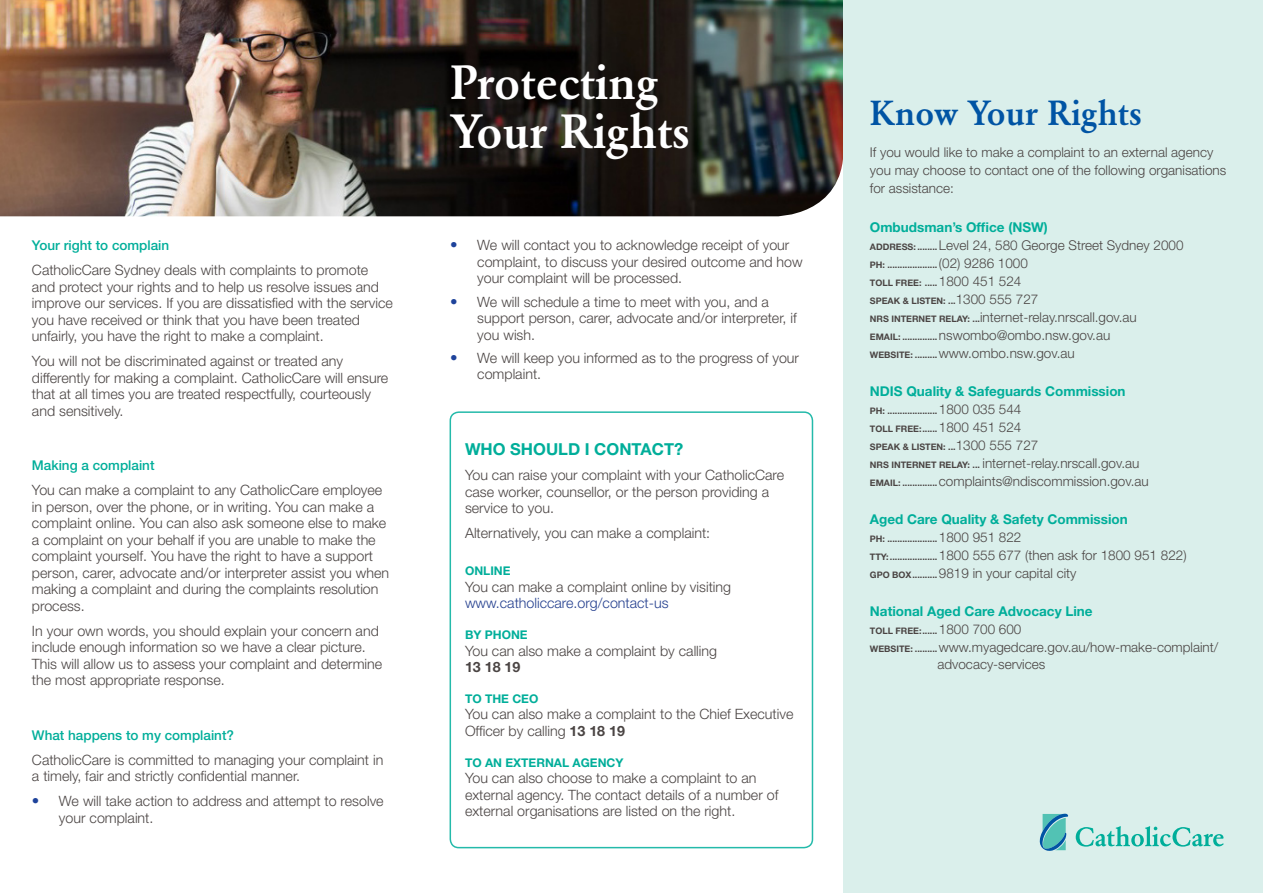
<style>
.page{position:relative;width:1263px;height:893px;background:#fff}
.page>*{position:absolute;margin:0;border:0;box-sizing:border-box;transform-origin:0 0}
.t1{font:500 47.4px/48.9px "Garamond BE";color:#fff}
.t2{font:500 34.5px "Garamond BE";color:#0054a4}
.t3{font:700 16.5px "Helvetica Neue LT Std";color:#00ae9a}
.t4{font:300 14.25px/16.5px "Helvetica Neue LT Std";color:#4a4443}
.t5{font:300 14.25px "Helvetica Neue LT Std";color:#25408f}
.t6{font:700 14.25px "Helvetica Neue LT Std";color:#4a4443}
.t7{font:300 13.5px/18px "Helvetica Neue LT Std";color:#4a4443}
.t8{font:700 13.5px "Helvetica Neue LT Std";color:#00ae9a}
.t9{font:500 13.5px "Helvetica Neue LT Std";color:#00ae9a}
.t10{font:700 12px "Helvetica Neue LT Std";color:#00ae9a}
.t11{font:700 9px/18px "Helvetica Neue LT Std";color:#4a4443}
.s1{font-size:15px;color:#1e439b}
.s2{font-weight:700}
.s3{font-weight:700;color:#00ae9a}
.s4{font-weight:700;font-size:9px}
.s5{font-weight:300;font-size:13.5px}
</style>
<div class="page">
<img style="left:0;top:0;width:843px;height:216px">
<div style="left:843px;top:0;width:420px;height:893px;background:#daefeb"></div>
<div style="left:450px;top:411px;width:363px;height:437px;border:2px solid #24baaa;border-radius:9px"></div>
<svg style="left:1039px;top:814px;width:29px;height:37px"></svg>
<svg style="left:1076px;top:826px;width:148px;height:21px"></svg>
<p class="t9" style="left:32px;top:237px;width:139px">Your right to complain</p>
<p class="t4" style="left:32px;top:262px;width:362px">CatholicCare Sydney deals with complaints to promote and protect your rights and to help us resolve issues and improve our services. If you are dissatisfied with the service you have received or think that you have been treated unfairly, you have the right to make a complaint.</p>
<p class="t4" style="left:32px;top:353px;width:358px">You will not be discriminated against or treated any differently for making a complaint. CatholicCare will ensure that at all times you are treated respectfully, courteously and sensitively.</p>
<p class="t9" style="left:32px;top:457px;width:124px">Making a complaint</p>
<p class="t4" style="left:32px;top:482px;width:359px">You can make a complaint to any CatholicCare employee in person, over the phone, or in writing. You can make a complaint online. You can also ask someone else to make a complaint on your behalf if you are unable to make the complaint yourself. You have the right to have a support person, carer, advocate and/or interpreter assist you when making a complaint and during the complaints resolution process.</p>
<p class="t4" style="left:32px;top:622px;width:352px">In your own words, you should explain your concern and include enough information so we have a clear picture.<br>This will allow us to assess your complaint and determine the most appropriate response.</p>
<p class="t9" style="left:32px;top:727px;width:204px">What happens to my complaint?</p>
<p class="t4" style="left:32px;top:751px;width:353px">CatholicCare is committed to managing your complaint in a timely, fair and strictly confidential manner.</p>
<p class="t4" style="left:59px;top:793px;width:326px;text-indent:-27px"><span class="s1">•</span> We will take action to address and attempt to resolve your complaint.</p>
<h1 class="t1" style="left:450px;top:59px;width:242px">Protecting<br>Your Rights</h1>
<p class="t4" style="left:477px;top:237px;width:327px;text-indent:-27px"><span class="s1">•</span> We will contact you to acknowledge receipt of your complaint, to discuss your desired outcome and how your complaint will be processed.</p>
<p class="t4" style="left:477px;top:293px;width:321px;text-indent:-27px"><span class="s1">•</span> We will schedule a time to meet with you, and a support person, carer, advocate and/or interpreter, if you wish.</p>
<p class="t4" style="left:477px;top:349px;width:323px;text-indent:-27px"><span class="s1">•</span> We will keep you informed as to the progress of your complaint.</p>
<p class="t3" style="left:465px;top:439px;width:220px">Who should I contact?</p>
<p class="t4" style="left:465px;top:467px;width:321px">You can raise your complaint with your CatholicCare case worker, counsellor, or the person providing a service to you.</p>
<p class="t4" style="left:465px;top:525px;width:247px">Alternatively, you can make a complaint:</p>
<p class="t10" style="left:465px;top:564px;width:47px">Online</p>
<p class="t4" style="left:465px;top:578px;width:268px">You can make a complaint online by visiting</p>
<p class="t5" style="left:465px;top:594px;width:205px">www.catholiccare.org/contact-us</p>
<p class="t10" style="left:465px;top:627px;width:64px">By phone</p>
<p class="t4" style="left:465px;top:642px;width:254px">You can also make a complaint by calling</p>
<p class="t6" style="left:465px;top:658px;width:57px">13 18 19</p>
<p class="t10" style="left:465px;top:691px;width:57px">To the CEO</p>
<p class="t4" style="left:465px;top:706px;width:330px">You can also make a complaint to the Chief Executive<br>Officer by calling <span class="s2">13 18 19</span></p>
<p class="t10" style="left:465px;top:755px;width:160px">To an external agency</p>
<p class="t4" style="left:465px;top:769px;width:315px">You can also choose to make a complaint to an external agency. The contact details of a number of external organisations are listed on the right.</p>
<h2 class="t2" style="left:870px;top:93px;width:274px">Know Your Rights</h2>
<p class="t7" style="left:870px;top:143px;width:358px">If you would like to make a complaint to an external agency you may choose to contact one of the following organisations for assistance:</p>
<p class="t7" style="left:870px;top:218px;width:315px"><span class="s3">Ombudsman’s Office (NSW)<br></span><span class="s4">Address: ........</span> Level 24, 580 George Street Sydney 2000</p>
<p class="t11" style="left:870px;top:255px;width:160px">Ph: .................... <span class="s5">(02) 9286 1000<br></span>TOLL</p>
<p class="t11" style="left:895px;top:273px;width:13px">FREE</p>
<p class="t7" style="left:919px;top:272px;width:104px"><span class="s4">: .....</span> 1800 451 524</p>
<p class="t11" style="left:870px;top:291px;width:7px">SPEA</p>
<p class="t11" style="left:894px;top:291px;width:33px">K &amp; LISTEN</p>
<p class="t7" style="left:943px;top:290px;width:97px"><span class="s4">: ...</span>1300 555 727</p>
<p class="t11" style="left:870px;top:309px;width:8px">NRS</p>
<p class="t11" style="left:891px;top:309px;width:10px">INTERNET</p>
<p class="t11" style="left:939px;top:309px;width:7px">RELAY</p>
<p class="t7" style="left:870px;top:308px;width:268px;text-indent:98px"><span class="s4">: ...</span>internet-relay.nrscall.gov.au<br><span class="s4">Email: ..............</span> nswombo@ombo.nsw.gov.au<br><span class="s4">WEBSITE: .........</span> www.ombo.nsw.gov.au</p>
<p class="t8" style="left:870px;top:383px;width:257px">NDIS Quality &amp; Safeguards Commission</p>
<p class="t11" style="left:870px;top:401px;width:153px">Ph: .................... <span class="s5">1800 035 544<br></span>TOLL</p>
<p class="t11" style="left:895px;top:419px;width:13px">FREE</p>
<p class="t7" style="left:919px;top:418px;width:104px"><span class="s4">:......</span> 1800 451 524</p>
<p class="t11" style="left:870px;top:437px;width:7px">SPEA</p>
<p class="t11" style="left:894px;top:437px;width:33px">K &amp; LISTEN</p>
<p class="t7" style="left:943px;top:436px;width:97px"><span class="s4">: ...</span>1300 555 727</p>
<p class="t11" style="left:870px;top:455px;width:8px">NRS</p>
<p class="t11" style="left:891px;top:455px;width:10px">INTERNET</p>
<p class="t11" style="left:939px;top:455px;width:7px">RELAY</p>
<p class="t7" style="left:870px;top:454px;width:280px;text-indent:98px"><span class="s4">: ...</span> internet-relay.nrscall.gov.au<br><span class="s4">Email: ..............</span> complaints@ndiscommission.gov.au</p>
<p class="t8" style="left:870px;top:511px;width:259px">Aged Care Quality &amp; Safety Commission</p>
<p class="t11" style="left:870px;top:530px;width:153px">Ph: .................... <span class="s5">1800 951 822</span></p>
<p class="t7" style="left:870px;top:546px;width:318px"><span class="s4">TTY:...................</span> 1800 555 677 (then ask for 1800 951 822)</p>
<p class="t11" style="left:870px;top:566px;width:8px">GPO</p>
<p class="t7" style="left:892px;top:564px;width:186px"><span class="s4">Box..........</span> 9819 in your capital city</p>
<p class="t8" style="left:870px;top:603px;width:224px">National Aged Care Advocacy Line</p>
<p class="t11" style="left:870px;top:622px;width:153px">Toll free:...... <span class="s5">1800 700 600</span></p>
<p class="t7" style="left:937px;top:639px;width:282px;line-height:16.5px;text-indent:-68px"><span class="s4">WEBSITE: .........</span> www.myagedcare.gov.au/how-make-complaint/ advocacy-services</p>
</div>
